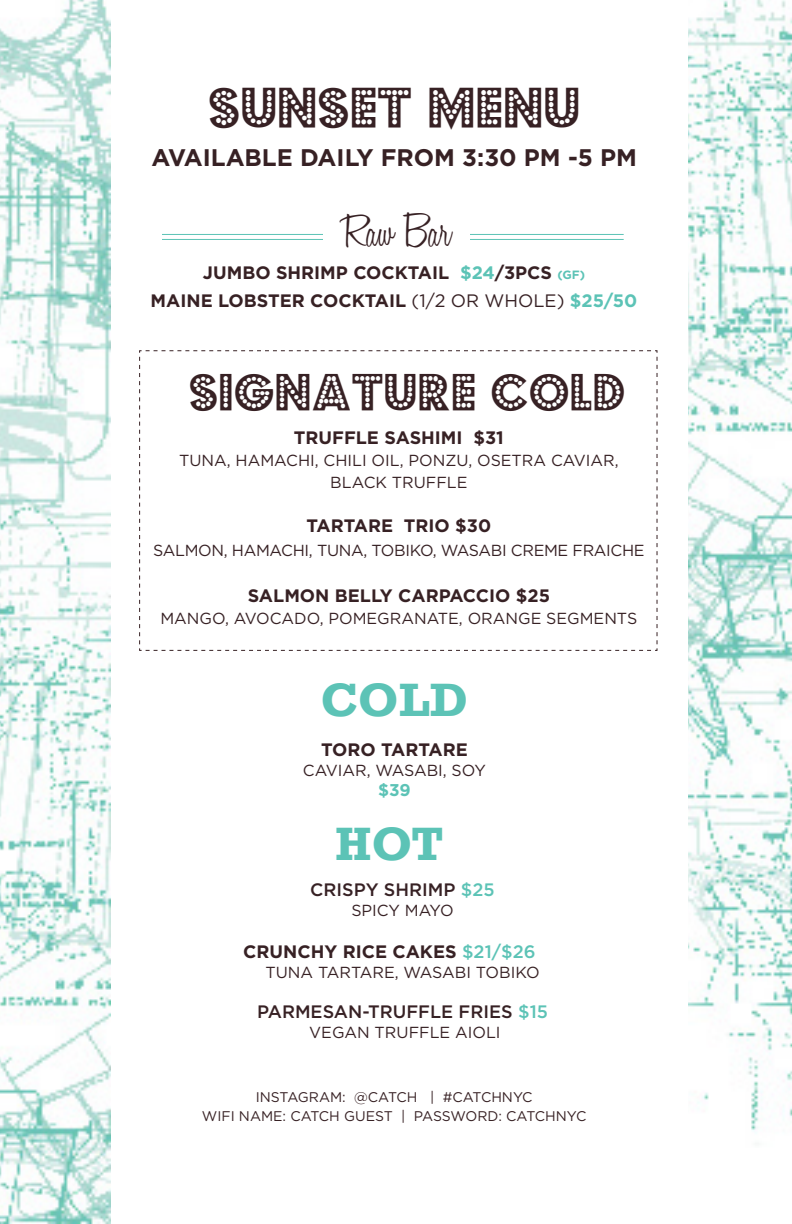
<style>
.page{position:relative;width:792px;height:1224px;background:#fff}
.page>*{position:absolute;margin:0;border:0;box-sizing:border-box;transform-origin:0 0}
.t1{font:48px "Budmo Jiggler";color:#372124}
.t2{font:700 48px "Rockwell";color:#5cc3b6}
.t3{font:300 48px "Honey Script";color:#372124}
.t4{font:44px "Budmo Jiggler";color:#372124}
.t5{font:700 24px "Gotham HTF";color:#372124}
.t6{font:700 18px "Gotham HTF";color:#372124}
.Heading_1{font:500 18px "Gotham HTF";color:#372124}
.t7{font:700 17px "Gotham HTF";color:#5cc3b6}
.Heading_1-2{font:16px "Gotham HTF";color:#372124}
.Heading_1-3{font:16px "Gotham HTF";letter-spacing:-.02em;color:#372124}
.t8{font:14px "Gotham HTF";color:#372124}
.s1{color:#5cc3b6}
.s2{font-size:12px;color:#5cc3b6}
.s3{font-weight:400}
.s4{font-weight:500;color:#5cc3b6}
</style>
<div class="page">
<hr style="left:162px;top:234px;width:462px;height:1px;background:#5cc3b6">
<hr style="left:162px;top:239px;width:462px;height:1px;background:#5cc3b6">
<div style="left:324px;top:202px;width:146px;height:64px;background:#fff"></div>
<svg style="left:139px;top:350px;width:519px;height:301px"></svg>
<img style="left:0;top:0;width:110px;height:1224px">
<img style="left:688px;top:0;width:104px;height:1131px">
<p class="t1" style="left:208px;top:80px;width:374px">SUNSET MENU</p>
<p class="t5" style="left:152px;top:143px;width:487px">AVAILABLE DAILY FROM 3:30 PM -5 PM</p>
<p class="t3" style="left:341px;top:202px;width:112px">Raw Bar</p>
<p class="t6" style="left:203px;top:262px;width:384px">JUMBO SHRIMP COCKTAIL <span class="s1">$24</span>/3PCS <span class="s2">(GF)</span></p>
<p class="t6" style="left:151px;top:290px;width:488px">MAINE LOBSTER COCKTAIL <span class="s3">(1/2 OR WHOLE)</span> <span class="s1">$25/50</span></p>
<p class="t4" style="left:189px;top:367px;width:438px">SIGNATURE COLD</p>
<p class="t6" style="left:294px;top:427px;width:211px">TRUFFLE SASHIMI $31</p>
<p class="Heading_1-2" style="left:179px;top:452px;width:441px">TUNA, HAMACHI, CHILI OIL, PONZU, OSETRA CAVIAR,</p>
<p class="Heading_1-2" style="left:330px;top:474px;width:139px">BLACK TRUFFLE</p>
<p class="t6" style="left:306px;top:515px;width:186px">TARTARE TRIO $30</p>
<p class="Heading_1-3" style="left:153px;top:542px;width:493px">SALMON, HAMACHI, TUNA, TOBIKO, WASABI CREME FRAICHE</p>
<p class="t6" style="left:248px;top:585px;width:304px">SALMON BELLY CARPACCIO $25</p>
<p class="Heading_1-2" style="left:160px;top:610px;width:478px">MANGO, AVOCADO, POMEGRANATE, ORANGE SEGMENTS</p>
<p class="t2" style="left:320px;top:671px;width:149px">COLD</p>
<p class="t6" style="left:321px;top:739px;width:148px">TORO TARTARE</p>
<p class="Heading_1-2" style="left:303px;top:762px;width:185px">CAVIAR, WASABI, SOY</p>
<p class="t7" style="left:378px;top:780px;width:34px">$39</p>
<p class="t2" style="left:335px;top:815px;width:110px">HOT</p>
<p class="Heading_1" style="left:310px;top:879px;width:186px">CRISPY SHRIMP <span class="s1">$25</span></p>
<p class="Heading_1-2" style="left:351px;top:902px;width:104px">SPICY MAYO</p>
<p class="t6" style="left:243px;top:941px;width:294px">CRUNCHY RICE CAKES <span class="s4">$21/$26</span></p>
<p class="Heading_1-2" style="left:265px;top:964px;width:276px">TUNA TARTARE, WASABI TOBIKO</p>
<p class="Heading_1" style="left:257px;top:1001px;width:292px">PARMESAN-TRUFFLE FRIES <span class="s1">$15</span></p>
<p class="Heading_1-2" style="left:309px;top:1024px;width:193px">VEGAN TRUFFLE AIOLI</p>
<p class="t8" style="left:256px;top:1089px;width:278px">INSTAGRAM: @CATCH | #CATCHNYC</p>
<p class="t8" style="left:202px;top:1108px;width:386px">WIFI NAME: CATCH GUEST | PASSWORD: CATCHNYC</p>
</div>
